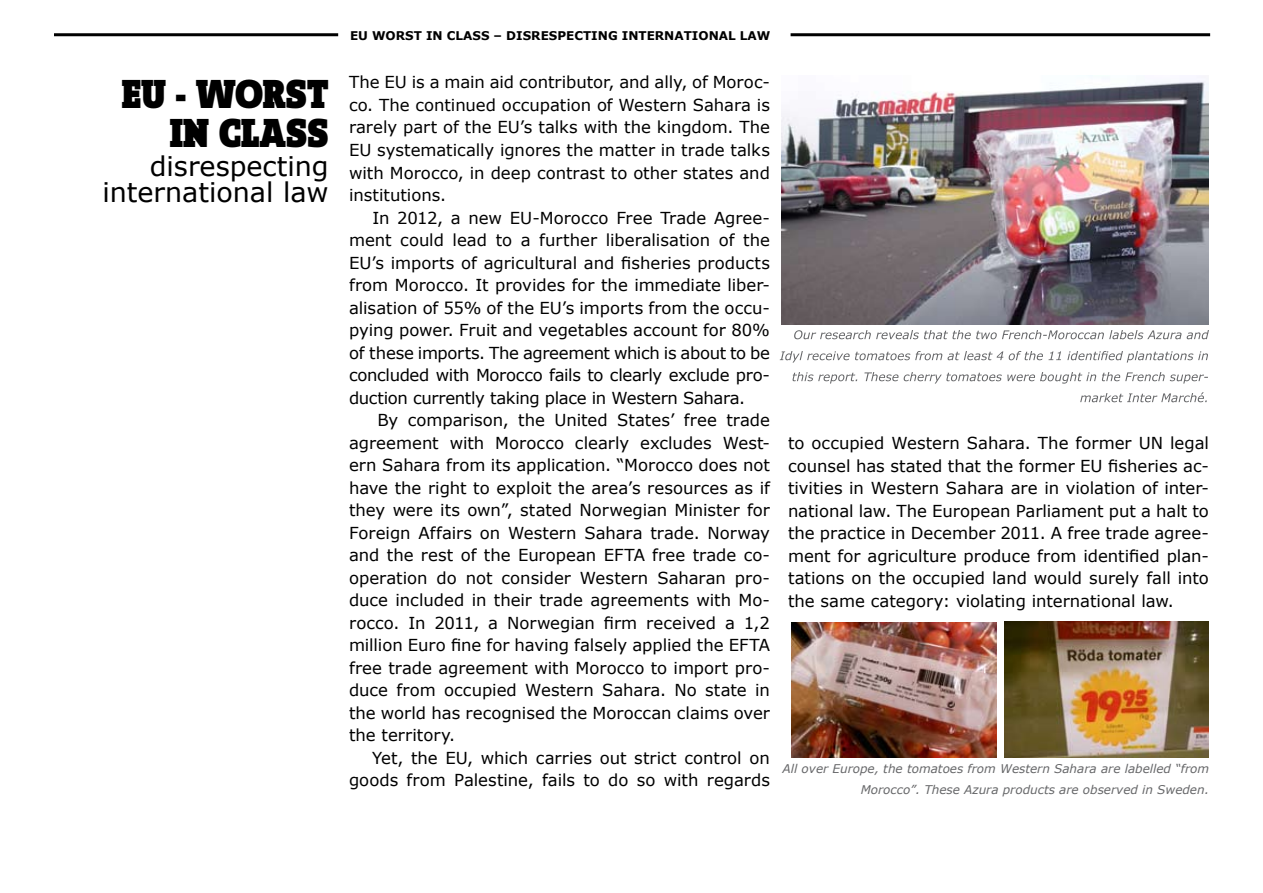
<style>
.page{position:relative;width:1263px;height:893px;background:#fff}
.page>*{position:absolute;margin:0;border:0;box-sizing:border-box;transform-origin:0 0}
.t1{font:39px/39px "Manual Extra Slab";color:#000;text-align:right}
.t2{font:27px/25.5px "Verdana";color:#000;text-align:right}
.t3{font:16.5px/22.5px "Verdana";color:#000;text-align:justify}
.t4{font:italic 12px/21px "Verdana";color:#666769;text-align:right}
.t5{font:700 12px "Verdana";color:#000}
</style>
<div class="page">
<hr style="left:54px;top:33px;width:284px;height:3px;background:#000">
<hr style="left:790px;top:33px;width:420px;height:3px;background:#000">
<img style="left:781px;top:81px;width:428px;height:243px">
<img style="left:1004px;top:622px;width:205px;height:135px">
<img style="left:791px;top:622px;width:206px;height:135px">
<svg style="left:1080px;top:392px;width:127px;height:10px"></svg>
<svg style="left:792px;top:372px;width:416px;height:12px"></svg>
<svg style="left:780px;top:351px;width:428px;height:12px"></svg>
<svg style="left:794px;top:330px;width:415px;height:9px"></svg>
<h1 class="t1" style="left:122px;top:75px;width:208px">EU - WORST<br>IN CLASS</h1>
<h2 class="t2" style="left:102px;top:154px;width:228px">disrespecting international law</h2>
<p class="t5" style="left:350px;top:27px;width:422px">EU WORST IN CLASS – DISRESPECTING INTERNATIONAL LAW</p>
<p class="t3" style="left:349px;top:71px;width:422px">The EU is a main aid contributor, and ally, of Moroc&shy;co. The continued occupation of Western Sahara is rarely part of the EU’s talks with the kingdom. The EU systematically ignores the matter in trade talks with Morocco, in deep contrast to other states and institutions.</p>
<p class="t3" style="left:349px;top:207px;width:422px;text-indent:23px">In 2012, a new EU-Morocco Free Trade Agree&shy;ment could lead to a further liberalisation of the EU’s imports of agricultural and fisheries products from Morocco. It provides for the immediate liber&shy;alisation of 55% of the EU’s imports from the occu&shy;pying power. Fruit and vegetables account for 80% of these imports. The agreement which is about to be concluded with Morocco fails to clearly exclude pro&shy;duction currently taking place in Western Sahara.</p>
<p class="t3" style="left:349px;top:409px;width:422px;text-indent:28px">By comparison, the United States’ free trade agreement with Morocco clearly excludes West&shy;ern Sahara from its application. “Morocco does not have the right to exploit the area’s resources as if they were its own”, stated Norwegian Minister for Foreign Affairs on Western Sahara trade. Norway and the rest of the European EFTA free trade co&shy;operation do not consider Western Saharan pro&shy;duce included in their trade agreements with Mo&shy;rocco. In 2011, a Norwegian firm received a 1,2 million Euro fine for having falsely applied the EFTA free trade agreement with Morocco to import pro&shy;duce from occupied Western Sahara. No state in the world has recognised the Moroccan claims over the territory.</p>
<p class="t3" style="left:349px;top:747px;width:422px;text-align:right">Yet, the EU, which carries out strict control on goods from Palestine, fails to do so with regards</p>
<p class="t3" style="left:788px;top:432px;width:422px">to occupied Western Sahara. The former UN legal counsel has stated that the former EU fisheries ac&shy;tivities in Western Sahara are in violation of inter&shy;national law. The European Parliament put a halt to the practice in December 2011. A free trade agree&shy;ment for agriculture produce from identified plan&shy;tations on the occupied land would surely fall into the same category: violating international law.</p>
<p class="t4" style="left:783px;top:758px;width:428px">All over Europe, the tomatoes from Western Sahara are labelled “from<br>Morocco”. These Azura products are observed in Sweden.</p>
</div>
